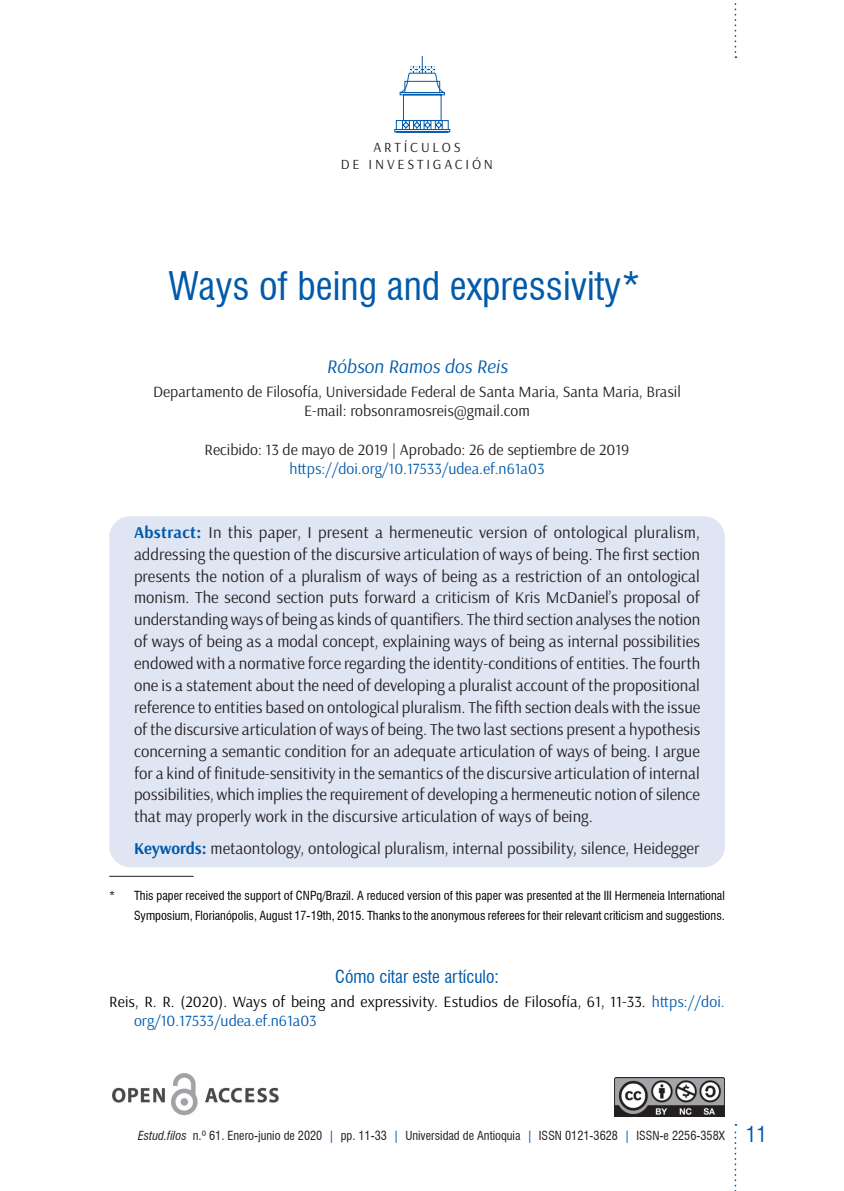
<style>
.page{position:relative;width:844px;height:1191px;background:#fff}
.page>*{position:absolute;margin:0;border:0;box-sizing:border-box;transform-origin:0 0}
._00_Título{font:condensed 38.5px "Swiss 721 BT";color:#015aaa}
.Nombre_2{font:italic 19.25px "Arsenal";color:#015aaa}
.Pie_de_pagina{font:condensed 17.5px "Swiss 721 BT";color:#015aaa}
.Resumen{font:16.62px/21.9px "Arsenal";color:#231f20;text-align:justify}
.Nombre{font:15.75px "Arsenal";color:#231f20}
.tex_como_citar_art{font:15.75px/19.2px "Arsenal";letter-spacing:.005em;color:#000}
.Nombre-2{font:15.75px "Arsenal";color:#015aaa}
.Bibliografía{font:14px "Arsenal";letter-spacing:.2em;color:#231f20}
.Pie_de_pagina-2{font:condensed 12.25px/19.2px "Swiss 721 BT";color:#000;text-align:right}
.t1{font:condensed 12.25px "Swiss 721 BT";color:#231f20}
.s1{font-weight:700;color:#015aaa}
.s2{color:#231f20}
.s3{color:#015aaa}
.s4{font-style:italic}
.s5{font-size:21px;color:#015aaa}
</style>
<div class="page">
<svg style="left:734px;top:1124px;width:2px;height:67px"></svg>
<svg style="left:734px;top:3px;width:2px;height:55px"></svg>
<div style="left:109px;top:516px;width:615px;height:351px;background:#e0e5f3;border-radius:21px"></div>
<img style="left:614px;top:1078px;width:110px;height:38px">
<img style="left:112px;top:1073px;width:167px;height:43px">
<hr style="left:109px;top:876px;width:84px;height:1px;background:#231f20">
<svg style="left:394px;top:56px;width:56px;height:76px"></svg>
<p class="Bibliografía" style="left:373px;top:139px;width:89px">ARTÍCULOS</p>
<p class="Bibliografía" style="left:341px;top:156px;width:154px">DE INVESTIGACIÓN</p>
<p class="_00_Título" style="left:169px;top:263px;width:473px">Ways of being and expressivity*</p>
<p class="Nombre_2" style="left:326px;top:355px;width:183px">Róbson Ramos dos Reis</p>
<p class="Nombre" style="left:153px;top:382px;width:529px">Departamento de Filosofía, Universidade Federal de Santa Maria, Santa Maria, Brasil</p>
<p class="Nombre" style="left:304px;top:401px;width:227px">E-mail: robsonramosreis@gmail.com</p>
<p class="Nombre" style="left:204px;top:440px;width:426px">Recibido: 13 de mayo de 2019 | Aprobado: 26 de septiembre de 2019</p>
<p class="Nombre-2" style="left:289px;top:459px;width:256px">https://doi.org/10.17533/udea.ef.n61a03</p>
<p class="Resumen" style="left:134px;top:521px;width:567px"><span class="s1">Abstract:</span> In this paper, I present a hermeneutic version of ontological pluralism, addressing the question of the discursive articulation of ways of being. The first section presents the notion of a pluralism of ways of being as a restriction of an ontological monism. The second section puts forward a criticism of Kris McDaniel’s proposal of understanding ways of being as kinds of quantifiers. The third section analyses the notion of ways of being as a modal concept, explaining ways of being as internal possibilities endowed with a normative force regarding the identity-conditions of entities. The fourth one is a statement about the need of developing a pluralist account of the propositional reference to entities based on ontological pluralism. The fifth section deals with the issue of the discursive articulation of ways of being. The two last sections present a hypothesis concerning a semantic condition for an adequate articulation of ways of being. I argue for a kind of finitude-sensitivity in the semantics of the discursive articulation of internal possibilities, which implies the requirement of developing a hermeneutic notion of silence that may properly work in the discursive articulation of ways of being.</p>
<p class="Resumen" style="left:134px;top:837px;width:567px"><span class="s1">Keywords:</span> metaontology, ontological pluralism, internal possibility, silence, Heidegger</p>
<p class="Pie_de_pagina-2" style="left:109px;top:886px;width:617px"><span class="s2">*</span> This paper received the support of CNPq/Brazil. A reduced version of this paper was presented at the III Hermeneia International<br>Symposium, Florianópolis, August 17-19th, 2015. Thanks to the anonymous referees for their relevant criticism and suggestions.</p>
<p class="Pie_de_pagina" style="left:335px;top:966px;width:165px">Cómo citar este artículo:</p>
<p class="tex_como_citar_art" style="left:134px;top:992px;width:592px;text-indent:-25px">Reis, R. R. (2020). Ways of being and expressivity. Estudios de Filosofía, 61, 11-33. <span class="s3">https://doi. org/10.17533/udea.ef.n61a03</span></p>
<p class="t1" style="left:138px;top:1127px;width:630px"><span class="s4">Estud.filos</span> n.º 61. Enero-junio de 2020 <span class="s3">|</span> pp. 11-33 <span class="s3">|</span> Universidad de Antioquia <span class="s3">|</span> ISSN 0121-3628 <span class="s3">|</span> ISSN-e 2256-358X <span class="s5">11</span></p>
</div>
